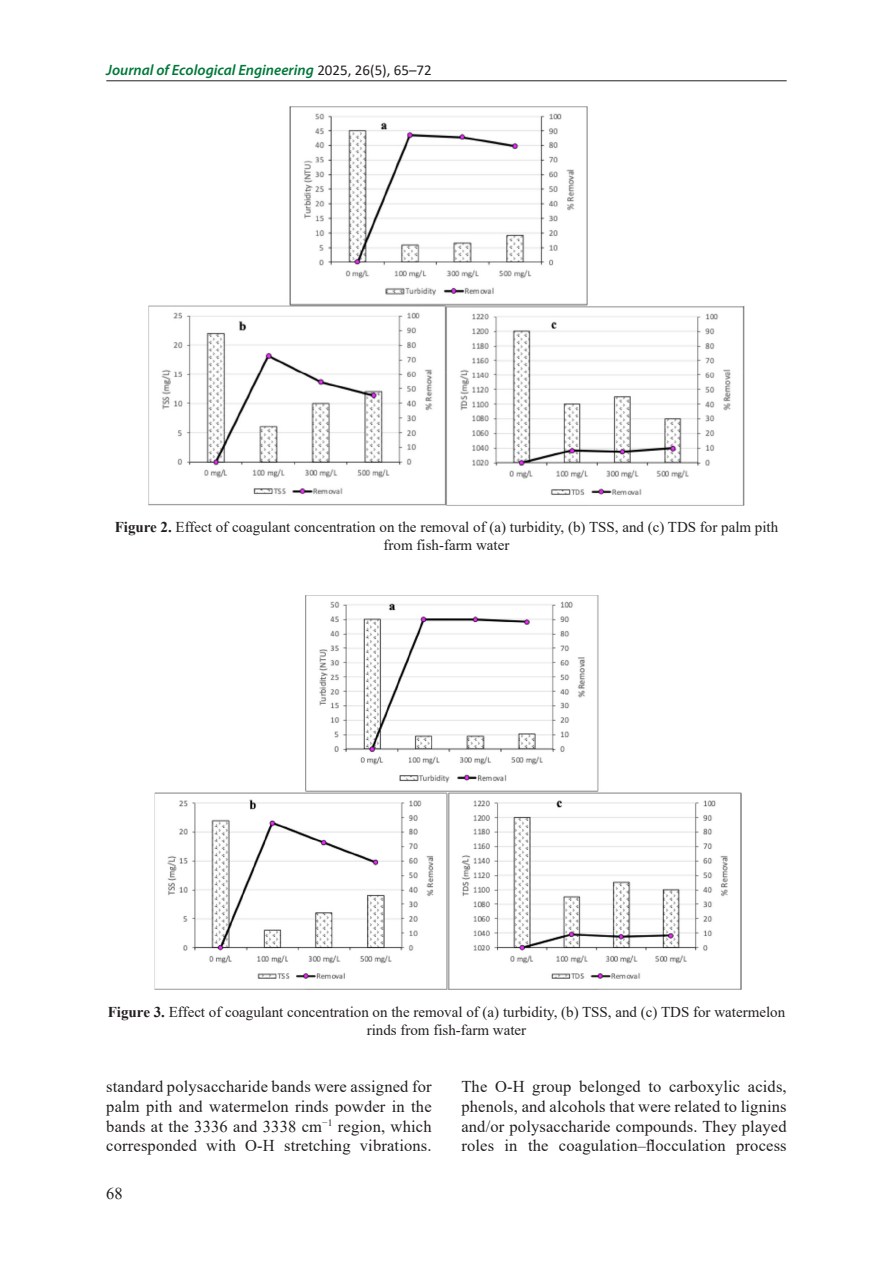
<style>
.page{position:relative;width:893px;height:1263px;background:#fff}
.page>*{position:absolute;margin:0;border:0;box-sizing:border-box;transform-origin:0 0}
.Base_Text{font:16.5px/19.8px "Times New Roman";letter-spacing:.01em;color:#231f20;text-align:justify}
.Figure{font:15px/18px "Times New Roman";color:#231f20;text-align:center}
.t1{font:italic 600 15px "Myriad Pro";color:#00783a}
.s1{font-family:"Calibri";font-weight:400;font-style:normal;color:#231f20}
.s2{font-weight:700}
</style>
<div class="page">
<hr style="left:106px;top:80px;width:681px;height:1px;background:#231f20">
<img style="left:154px;top:595px;width:588px;height:395px">
<img style="left:149px;top:106px;width:595px;height:400px">
<p class="t1" style="left:106px;top:60px;width:327px">Journal of Ecological Engineering <span class="s1">2025, 26(5), 65–72</span></p>
<p class="Figure" style="left:115px;top:517px;width:665px"><span class="s2">Figure 2.</span> Effect of coagulant concentration on the removal of (a) turbidity, (b) TSS, and (c) TDS for palm pith from fish-farm water</p>
<p class="Figure" style="left:108px;top:1002px;width:679px"><span class="s2">Figure 3.</span> Effect of coagulant concentration on the removal of (a) turbidity, (b) TSS, and (c) TDS for watermelon rinds from fish-farm water</p>
<p class="Base_Text" style="left:106px;top:1076px;width:327px">standard polysaccharide bands were assigned for palm pith and watermelon rinds powder in the bands at the 3336 and 3338 cm<sup>−1</sup> region, which corresponded with O-H stretching vibrations.</p>
<p class="Base_Text" style="left:461px;top:1076px;width:327px">The O-H group belonged to carboxylic acids, phenols, and alcohols that were related to lignins and/or polysaccharide compounds. They played roles in the coagulation–flocculation process</p>
<p class="Base_Text" style="left:106px;top:1183px;width:18px">68</p>
</div>
